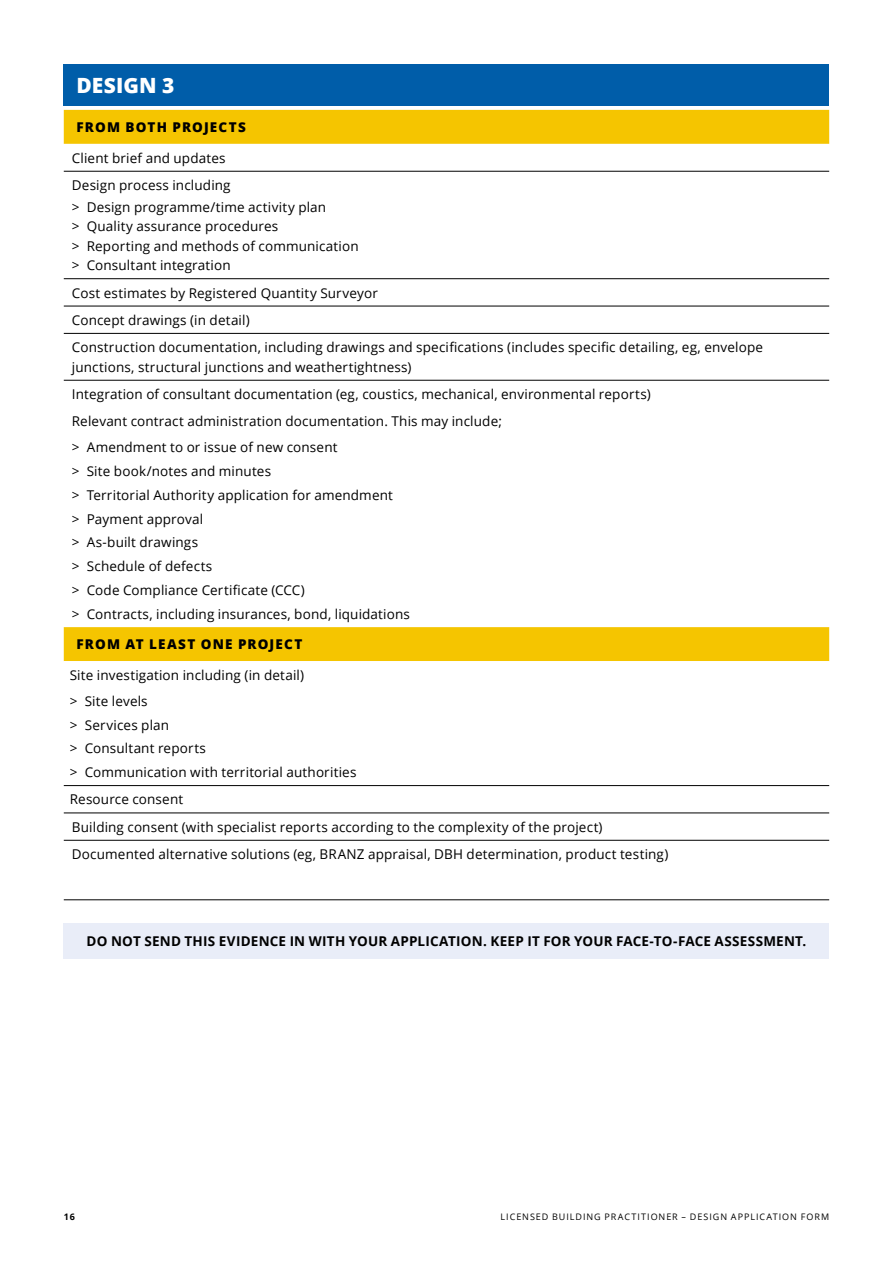
<style>
.page{position:relative;width:893px;height:1263px;background:#fff}
.page>*{position:absolute;margin:0;border:0;box-sizing:border-box;transform-origin:0 0}
.Subheading_1{font:800 21px "Open Sans";letter-spacing:.005em;color:#fff}
.Body{font:13.5px/19.5px "Open Sans";letter-spacing:.01em;color:#000}
.Body-2{font:700 13.5px "Open Sans";letter-spacing:.015em;color:#000}
.Table_Subhead{font:800 13.5px "Open Sans";letter-spacing:.085em;color:#000}
.t1{font:9px "Open Sans";letter-spacing:.11em;color:#000}
.t2{font:700 9px "Open Sans";color:#000}
</style>
<div class="page">
<div style="left:64px;top:64px;width:765px;height:41px;background:#005da9"></div>
<div style="left:64px;top:110px;width:765px;height:34px;background:#f5c500"></div>
<svg style="left:64px;top:170px;width:765px;height:670px"></svg>
<hr style="left:64px;top:171px;width:765px;height:1px;background:#000">
<hr style="left:64px;top:278px;width:765px;height:1px;background:#000">
<hr style="left:64px;top:306px;width:765px;height:1px;background:#000">
<hr style="left:64px;top:333px;width:765px;height:1px;background:#000">
<hr style="left:64px;top:380px;width:765px;height:1px;background:#000">
<hr style="left:64px;top:899px;width:765px;height:1px;background:#000">
<hr style="left:64px;top:785px;width:765px;height:1px;background:#000">
<hr style="left:64px;top:813px;width:765px;height:1px;background:#000">
<hr style="left:64px;top:840px;width:765px;height:1px;background:#000">
<div style="left:64px;top:923px;width:765px;height:36px;background:#e9edf8"></div>
<p class="Subheading_1" style="left:77px;top:69px;width:99px">DESIGN 3</p>
<p class="Table_Subhead" style="left:77px;top:117px;width:171px">FROM BOTH PROJECTS</p>
<p class="Body" style="left:72px;top:148px;width:155px">Client brief and updates</p>
<p class="Body" style="left:72px;top:175px;width:160px">Design process including</p>
<p class="Body" style="left:72px;top:197px;width:256px">&gt; Design programme/time activity plan</p>
<p class="Body" style="left:72px;top:216px;width:208px">&gt; Quality assurance procedures</p>
<p class="Body" style="left:72px;top:236px;width:288px">&gt; Reporting and methods of communication</p>
<p class="Body" style="left:72px;top:255px;width:160px">&gt; Consultant integration</p>
<p class="Body" style="left:72px;top:283px;width:308px">Cost estimates by Registered Quantity Surveyor</p>
<p class="Body" style="left:72px;top:310px;width:179px">Concept drawings (in detail)</p>
<p class="Body" style="left:72px;top:337px;width:693px">Construction documentation, including drawings and specifications (includes specific detailing, eg, envelope junctions, structural junctions and weathertightness)</p>
<p class="Body" style="left:72px;top:384px;width:580px">Integration of consultant documentation (eg, coustics, mechanical, environmental reports)</p>
<p class="Body" style="left:72px;top:411px;width:432px">Relevant contract administration documentation. This may include;</p>
<p class="Body" style="left:72px;top:437px;width:267px">&gt; Amendment to or issue of new consent</p>
<p class="Body" style="left:72px;top:461px;width:201px">&gt; Site book/notes and minutes</p>
<p class="Body" style="left:72px;top:485px;width:323px">&gt; Territorial Authority application for amendment</p>
<p class="Body" style="left:72px;top:508px;width:133px">&gt; Payment approval</p>
<p class="Body" style="left:72px;top:532px;width:128px">&gt; As-built drawings</p>
<p class="Body" style="left:72px;top:556px;width:142px">&gt; Schedule of defects</p>
<p class="Body" style="left:72px;top:580px;width:235px">&gt; Code Compliance Certificate (CCC)</p>
<p class="Body" style="left:72px;top:604px;width:340px">&gt; Contracts, including insurances, bond, liquidations</p>
<p class="Table_Subhead" style="left:77px;top:634px;width:227px">FROM AT LEAST ONE PROJECT</p>
<p class="Body" style="left:70px;top:665px;width:236px">Site investigation including (in detail)</p>
<p class="Body" style="left:70px;top:691px;width:79px">&gt; Site levels</p>
<p class="Body" style="left:70px;top:714px;width:101px">&gt; Services plan</p>
<p class="Body" style="left:70px;top:738px;width:138px">&gt; Consultant reports</p>
<p class="Body" style="left:70px;top:762px;width:288px">&gt; Communication with territorial authorities</p>
<p class="Body" style="left:70px;top:789px;width:115px">Resource consent</p>
<p class="Body" style="left:72px;top:817px;width:532px">Building consent (with specialist reports according to the complexity of the project)</p>
<p class="Body" style="left:72px;top:844px;width:598px">Documented alternative solutions (eg, BRANZ appraisal, DBH determination, product testing)</p>
<p class="Body-2" style="left:87px;top:932px;width:721px">DO NOT SEND THIS EVIDENCE IN WITH YOUR APPLICATION. KEEP IT FOR YOUR FACE-TO-FACE ASSESSMENT.</p>
<p class="t2" style="left:64px;top:1211px;width:13px">16</p>
<p class="t1" style="left:501px;top:1211px;width:330px">LICENSED BUILDING PRACTITIONER – DESIGN APPLICATION FORM</p>
</div>
